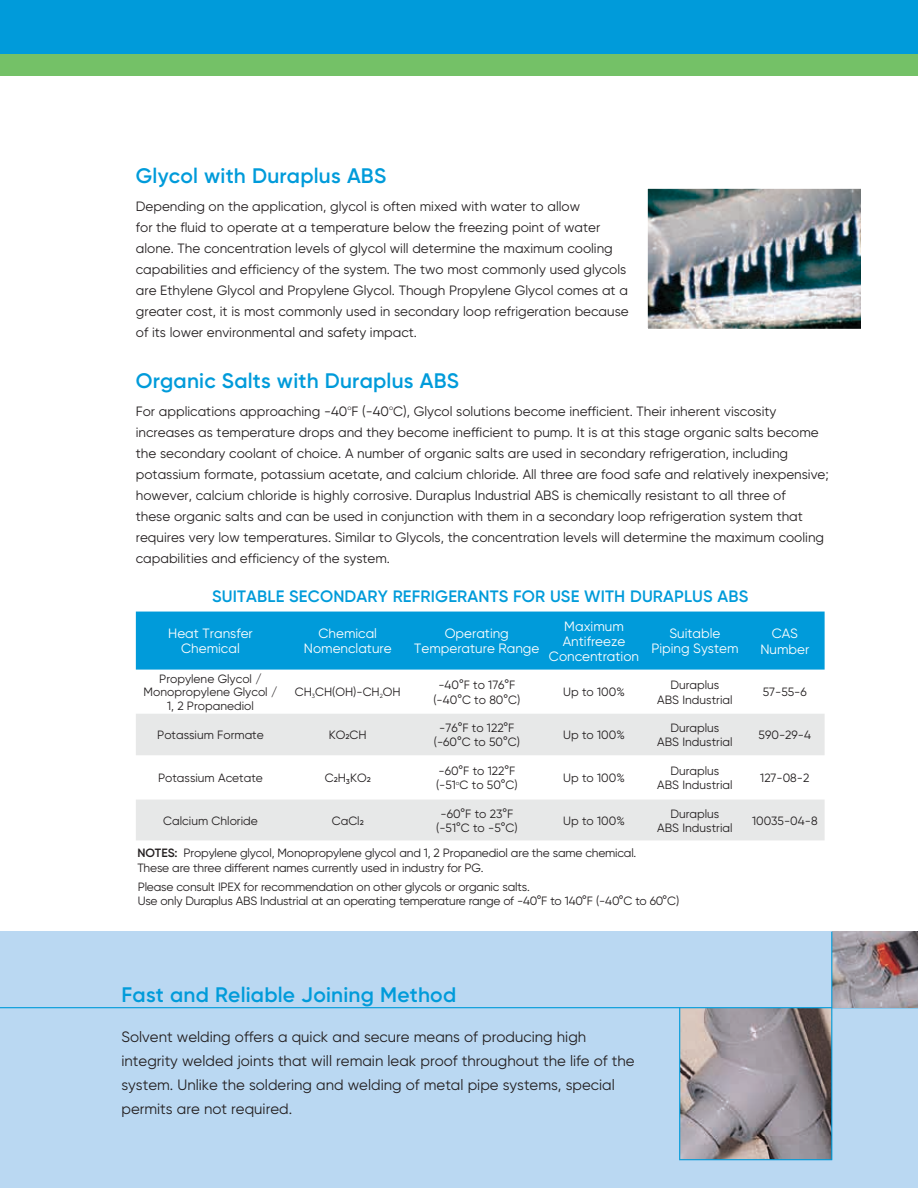
<style>
.page{position:relative;width:918px;height:1188px;background:#fff}
.page>*{position:absolute;margin:0;border:0;box-sizing:border-box;transform-origin:0 0}
.t1{font:600 21px "Gilroy";letter-spacing:.01em;color:#009bda}
.t2{font:600 16.5px "Gilroy";letter-spacing:.01em;color:#009bda}
.t3{font:15px/24px "Gilroy";color:#231f20}
.t4{font:13.5px/21px "Gilroy";color:#231f20}
.t5{font:13.5px/15px "Gilroy";color:#fff;text-align:center}
.t6{font:12px/14.4px "Gilroy";color:#231f20;text-align:center}
.s1{font-weight:600}
</style>
<div class="page">
<div style="left:0;top:932px;width:918px;height:256px;background:#bad8f2"></div>
<img style="left:649px;top:190px;width:211px;height:138px">
<div style="left:645px;top:186px;width:219px;height:146px;border:3px solid #fff"></div>
<div style="left:0;top:54px;width:918px;height:22px;background:#74c167"></div>
<div style="left:0;top:0;width:918px;height:54px;background:#009bda"></div>
<img style="left:680px;top:1008px;width:151px;height:151px">
<hr style="left:0;top:1007px;width:918px;height:1px;background:#009bda">
<img style="left:832px;top:932px;width:86px;height:75px">
<hr style="left:831px;top:932px;width:1px;height:227px;background:#009bda">
<hr style="left:679px;top:1007px;width:1px;height:152px;background:#009bda">
<hr style="left:679px;top:1159px;width:153px;height:1px;background:#009bda">
<div style="left:136px;top:612px;width:689px;height:58px;background:#009bda"></div>
<svg style="left:136px;top:714px;width:689px;height:126px;fill:#e7e8e8"></svg>
<h1 class="t1" style="left:136px;top:163px;width:252px">Glycol with Duraplus ABS</h1>
<p class="t4" style="left:136px;top:196px;width:494px">Depending on the application, glycol is often mixed with water to allow<br>for the fluid to operate at a temperature below the freezing point of water alone. The concentration levels of glycol will determine the maximum cooling capabilities and efficiency of the system. The two most commonly used glycols are Ethylene Glycol and Propylene Glycol. Though Propylene Glycol comes at a greater cost, it is most commonly used in secondary loop refrigeration because of its lower environmental and safety impact.</p>
<h1 class="t1" style="left:136px;top:367px;width:325px">Organic Salts with Duraplus ABS</h1>
<p class="t4" style="left:136px;top:400px;width:694px">For applications approaching -40<sup>o</sup>F (-40<sup>o</sup>C), Glycol solutions become inefficient. Their inherent viscosity increases as temperature drops and they become inefficient to pump. It is at this stage organic salts become the secondary coolant of choice. A number of organic salts are used in secondary refrigeration, including potassium formate, potassium acetate, and calcium chloride. All three are food safe and relatively inexpensive; however, calcium chloride is highly corrosive. Duraplus Industrial ABS is chemically resistant to all three of<br>these organic salts and can be used in conjunction with them in a secondary loop refrigeration system that requires very low temperatures. Similar to Glycols, the concentration levels will determine the maximum cooling capabilities and efficiency of the system.</p>
<p class="t2" style="left:212px;top:586px;width:538px">SUITABLE SECONDARY REFRIGERANTS FOR USE WITH DURAPLUS ABS</p>
<p class="t5" style="left:168px;top:626px;width:86px">Heat Transfer<br>Chemical</p>
<p class="t5" style="left:304px;top:626px;width:89px">Chemical<br>Nomenclature</p>
<p class="t5" style="left:414px;top:626px;width:127px">Operating<br>Temperature Range</p>
<p class="t5" style="left:549px;top:619px;width:92px">Maximum<br>Antifreeze<br>Concentration</p>
<p class="t5" style="left:651px;top:626px;width:89px">Suitable<br>Piping System</p>
<p class="t5" style="left:760px;top:625px;width:50px;line-height:16.2px">CAS<br>Number</p>
<p class="t6" style="left:144px;top:672px;width:135px;line-height:13.5px">Propylene Glycol /<br>Monopropylene Glycol /<br>1, 2 Propanediol</p>
<p class="t6" style="left:295px;top:685px;width:107px">CH<sub>3</sub>CH(OH)-CH<sub>2</sub>OH</p>
<p class="t6" style="left:433px;top:678px;width:88px">-40°F to 176°F (-40°C to 80°C)</p>
<p class="t6" style="left:563px;top:685px;width:63px">Up to 100%</p>
<p class="t6" style="left:657px;top:678px;width:77px">Duraplus<br>ABS Industrial</p>
<p class="t6" style="left:763px;top:685px;width:46px">57-55-6</p>
<p class="t6" style="left:157px;top:728px;width:108px">Potassium Formate</p>
<p class="t6" style="left:329px;top:728px;width:39px">KO2CH</p>
<p class="t6" style="left:434px;top:721px;width:88px">-76°F to 122°F (-60°C to 50°C)</p>
<p class="t6" style="left:563px;top:728px;width:63px">Up to 100%</p>
<p class="t6" style="left:657px;top:721px;width:77px">Duraplus<br>ABS Industrial</p>
<p class="t6" style="left:759px;top:728px;width:54px">590-29-4</p>
<p class="t6" style="left:158px;top:771px;width:106px">Potassium Acetate</p>
<p class="t6" style="left:325px;top:771px;width:48px">C2H3KO2</p>
<p class="t6" style="left:436px;top:763px;width:83px;text-align:left">-60°F to 122°F (-51<sup>o</sup>C to 50°C)</p>
<p class="t6" style="left:563px;top:771px;width:63px">Up to 100%</p>
<p class="t6" style="left:657px;top:763px;width:77px">Duraplus<br>ABS Industrial</p>
<p class="t6" style="left:760px;top:771px;width:51px">127-08-2</p>
<p class="t6" style="left:163px;top:813px;width:96px">Calcium Chloride</p>
<p class="t6" style="left:332px;top:813px;width:34px">CaCl2</p>
<p class="t6" style="left:436px;top:806px;width:83px">-60°F to 23°F (-51°C to -5°C)</p>
<p class="t6" style="left:563px;top:813px;width:63px">Up to 100%</p>
<p class="t6" style="left:657px;top:806px;width:77px">Duraplus<br>ABS Industrial</p>
<p class="t6" style="left:752px;top:813px;width:67px">10035-04-8</p>
<p class="t6" style="left:137px;top:845px;width:501px;line-height:15px;text-align:left"><span class="s1">NOTES:</span> Propylene glycol, Monopropylene glycol and 1, 2 Propanediol are the same chemical.<br>These are three different names currently used in industry for PG.</p>
<p class="t6" style="left:138px;top:879px;width:543px;text-align:left">Please consult IPEX for recommendation on other glycols or organic salts.<br>Use only Duraplus ABS Industrial at an operating temperature range of -40°F to 140°F (-40°C to 60°C)</p>
<h1 class="t1" style="left:122px;top:982px;width:336px">Fast and Reliable Joining Method</h1>
<p class="t3" style="left:122px;top:1025px;width:515px">Solvent welding offers a quick and secure means of producing high integrity welded joints that will remain leak proof throughout the life of the system. Unlike the soldering and welding of metal pipe systems, special permits are not required.</p>
</div>
